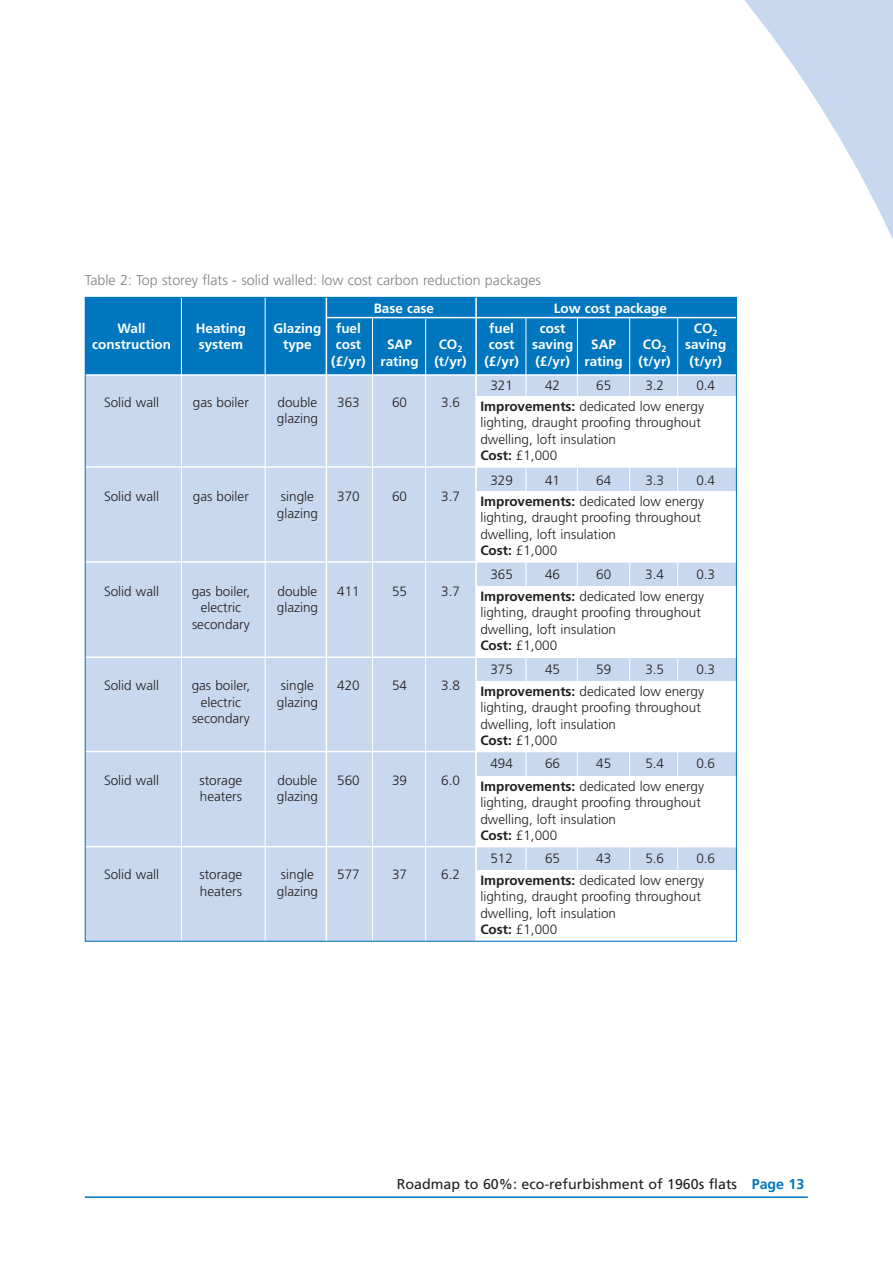
<style>
.page{position:relative;width:893px;height:1263px;background:#fff}
.page>*{position:absolute;margin:0;border:0;box-sizing:border-box;transform-origin:0 0}
.t1{font:300 14.25px "Frutiger";color:#808284}
.t2{font:14.25px "Frutiger";color:#231f20}
.t3{font:300 13.5px/16.5px "Frutiger";color:#231f20}
.t4{font:700 13.5px "Frutiger";color:#fff}
.s1{font-weight:700}
.s2{font-weight:700;color:#0076bf}
</style>
<div class="page">
<hr style="left:85px;top:1196px;width:723px;height:2px;background:#0076bf">
<div style="left:85px;top:370px;width:652px;height:572px;background:#c7d8ef"></div>
<div style="left:85px;top:297px;width:652px;height:77px;background:#0076bf"></div>
<hr style="left:326px;top:297px;width:1px;height:645px;background:#fff">
<hr style="left:475px;top:297px;width:2px;height:672px;background:#fff">
<hr style="left:85px;top:561px;width:652px;height:2px;background:#fff">
<hr style="left:85px;top:466px;width:652px;height:2px;background:#fff">
<div style="left:476px;top:396px;width:261px;height:71px;background:#fff"></div>
<div style="left:476px;top:491px;width:261px;height:71px;background:#fff"></div>
<div style="left:476px;top:586px;width:261px;height:71px;background:#fff"></div>
<hr style="left:85px;top:657px;width:652px;height:1px;background:#fff">
<hr style="left:326px;top:317px;width:411px;height:1px;background:#fff">
<hr style="left:85px;top:374px;width:652px;height:2px;background:#fff">
<hr style="left:181px;top:297px;width:1px;height:645px;background:#fff">
<hr style="left:265px;top:297px;width:1px;height:645px;background:#fff">
<hr style="left:372px;top:318px;width:1px;height:624px;background:#fff">
<hr style="left:425px;top:319px;width:1px;height:627px;background:#fff">
<hr style="left:526px;top:318px;width:1px;height:626px;background:#fff">
<hr style="left:577px;top:317px;width:1px;height:623px;background:#fff">
<hr style="left:629px;top:318px;width:1px;height:621px;background:#fff">
<hr style="left:677px;top:318px;width:1px;height:623px;background:#fff">
<div style="left:476px;top:681px;width:261px;height:71px;background:#fff"></div>
<hr style="left:85px;top:751px;width:652px;height:1px;background:#fff">
<div style="left:476px;top:776px;width:261px;height:71px;background:#fff"></div>
<hr style="left:85px;top:846px;width:652px;height:1px;background:#fff">
<div style="left:476px;top:871px;width:261px;height:70px;background:#fff"></div>
<svg style="left:744px;top:0;width:149px;height:239px"></svg>
<p class="t1" style="left:85px;top:274px;width:458px">Table 2: Top storey flats - solid walled: low cost carbon reduction packages</p>
<p class="t4" style="left:374px;top:303px;width:62px">Base case</p>
<p class="t4" style="left:554px;top:303px;width:115px">Low cost package</p>
<p class="t4" style="left:118px;top:322px;width:30px">Wall</p>
<p class="t4" style="left:196px;top:322px;width:52px">Heating</p>
<p class="t4" style="left:273px;top:322px;width:89px">Glazing fuel</p>
<p class="t4" style="left:489px;top:322px;width:26px">fuel</p>
<p class="t4" style="left:540px;top:322px;width:27px">cost</p>
<p class="t4" style="left:694px;top:322px;width:25px">CO<sub>2</sub></p>
<p class="t4" style="left:92px;top:339px;width:80px">construction</p>
<p class="t4" style="left:199px;top:339px;width:46px">system</p>
<p class="t4" style="left:283px;top:339px;width:30px">type</p>
<p class="t4" style="left:336px;top:339px;width:27px">cost</p>
<p class="t4" style="left:387px;top:339px;width:26px">SAP</p>
<p class="t4" style="left:439px;top:339px;width:25px">CO<sub>2</sub></p>
<p class="t4" style="left:489px;top:339px;width:27px">cost</p>
<p class="t4" style="left:532px;top:339px;width:43px">saving</p>
<p class="t4" style="left:591px;top:339px;width:26px">SAP</p>
<p class="t4" style="left:643px;top:339px;width:25px">CO<sub>2</sub></p>
<p class="t4" style="left:685px;top:339px;width:43px">saving</p>
<p class="t4" style="left:331px;top:355px;width:137px">(£/yr) rating (t/yr)</p>
<p class="t4" style="left:484px;top:355px;width:188px">(£/yr) (£/yr) rating (t/yr)</p>
<p class="t4" style="left:689px;top:355px;width:34px">(t/yr)</p>
<p class="t3" style="left:104px;top:395px;width:57px">Solid wall</p>
<p class="t3" style="left:193px;top:395px;width:57px">gas boiler</p>
<p class="t3" style="left:278px;top:395px;width:41px">double</p>
<p class="t3" style="left:337px;top:395px;width:24px">363</p>
<p class="t3" style="left:392px;top:395px;width:17px">60</p>
<p class="t3" style="left:441px;top:395px;width:20px">3.6</p>
<p class="t3" style="left:277px;top:412px;width:43px">glazing</p>
<p class="t3" style="left:104px;top:490px;width:57px">Solid wall</p>
<p class="t3" style="left:193px;top:490px;width:57px">gas boiler</p>
<p class="t3" style="left:281px;top:490px;width:35px">single</p>
<p class="t3" style="left:337px;top:490px;width:24px">370</p>
<p class="t3" style="left:392px;top:490px;width:17px">60</p>
<p class="t3" style="left:441px;top:490px;width:20px">3.7</p>
<p class="t3" style="left:277px;top:506px;width:43px">glazing</p>
<p class="t3" style="left:104px;top:584px;width:57px">Solid wall</p>
<p class="t3" style="left:192px;top:584px;width:60px">gas boiler,</p>
<p class="t3" style="left:278px;top:584px;width:41px">double</p>
<p class="t3" style="left:337px;top:584px;width:24px">411</p>
<p class="t3" style="left:392px;top:584px;width:17px">55</p>
<p class="t3" style="left:441px;top:584px;width:20px">3.7</p>
<p class="t3" style="left:201px;top:601px;width:42px">electric</p>
<p class="t3" style="left:277px;top:601px;width:43px">glazing</p>
<p class="t3" style="left:192px;top:617px;width:59px">secondary</p>
<p class="t3" style="left:104px;top:679px;width:57px">Solid wall</p>
<p class="t3" style="left:192px;top:679px;width:60px">gas boiler,</p>
<p class="t3" style="left:281px;top:679px;width:35px">single</p>
<p class="t3" style="left:337px;top:679px;width:24px">420</p>
<p class="t3" style="left:392px;top:679px;width:17px">54</p>
<p class="t3" style="left:441px;top:679px;width:20px">3.8</p>
<p class="t3" style="left:201px;top:695px;width:42px">electric</p>
<p class="t3" style="left:277px;top:695px;width:43px">glazing</p>
<p class="t3" style="left:192px;top:712px;width:59px">secondary</p>
<p class="t3" style="left:104px;top:773px;width:57px">Solid wall</p>
<p class="t3" style="left:200px;top:773px;width:44px">storage</p>
<p class="t3" style="left:278px;top:773px;width:41px">double</p>
<p class="t3" style="left:337px;top:773px;width:24px">560</p>
<p class="t3" style="left:392px;top:773px;width:17px">39</p>
<p class="t3" style="left:441px;top:773px;width:20px">6.0</p>
<p class="t3" style="left:200px;top:790px;width:43px">heaters</p>
<p class="t3" style="left:277px;top:790px;width:43px">glazing</p>
<p class="t3" style="left:104px;top:868px;width:57px">Solid wall</p>
<p class="t3" style="left:200px;top:868px;width:44px">storage</p>
<p class="t3" style="left:281px;top:868px;width:35px">single</p>
<p class="t3" style="left:337px;top:868px;width:24px">577</p>
<p class="t3" style="left:392px;top:868px;width:17px">37</p>
<p class="t3" style="left:441px;top:868px;width:20px">6.2</p>
<p class="t3" style="left:200px;top:884px;width:43px">heaters</p>
<p class="t3" style="left:277px;top:884px;width:43px">glazing</p>
<p class="t3" style="left:490px;top:379px;width:24px">321</p>
<p class="t3" style="left:545px;top:379px;width:17px">42</p>
<p class="t3" style="left:596px;top:379px;width:17px">65</p>
<p class="t3" style="left:645px;top:379px;width:20px">3.2</p>
<p class="t3" style="left:696px;top:379px;width:20px">0.4</p>
<p class="t3" style="left:480px;top:399px;width:225px"><span class="s1">Improvements:</span> dedicated low energy lighting, draught proofing throughout dwelling, loft insulation<br><span class="s1">Cost:</span> £1,000</p>
<p class="t3" style="left:480px;top:494px;width:225px"><span class="s1">Improvements:</span> dedicated low energy lighting, draught proofing throughout dwelling, loft insulation<br><span class="s1">Cost:</span> £1,000</p>
<p class="t3" style="left:480px;top:589px;width:225px"><span class="s1">Improvements:</span> dedicated low energy lighting, draught proofing throughout dwelling, loft insulation<br><span class="s1">Cost:</span> £1,000</p>
<p class="t3" style="left:490px;top:473px;width:24px">329</p>
<p class="t3" style="left:545px;top:473px;width:17px">41</p>
<p class="t3" style="left:596px;top:473px;width:17px">64</p>
<p class="t3" style="left:645px;top:473px;width:20px">3.3</p>
<p class="t3" style="left:696px;top:473px;width:20px">0.4</p>
<p class="t3" style="left:490px;top:568px;width:24px">365</p>
<p class="t3" style="left:545px;top:568px;width:17px">46</p>
<p class="t3" style="left:596px;top:568px;width:17px">60</p>
<p class="t3" style="left:645px;top:568px;width:20px">3.4</p>
<p class="t3" style="left:696px;top:568px;width:20px">0.3</p>
<p class="t3" style="left:490px;top:662px;width:24px">375</p>
<p class="t3" style="left:545px;top:662px;width:17px">45</p>
<p class="t3" style="left:596px;top:662px;width:17px">59</p>
<p class="t3" style="left:645px;top:662px;width:20px">3.5</p>
<p class="t3" style="left:696px;top:662px;width:20px">0.3</p>
<p class="t3" style="left:480px;top:684px;width:225px"><span class="s1">Improvements:</span> dedicated low energy lighting, draught proofing throughout dwelling, loft insulation<br><span class="s1">Cost:</span> £1,000</p>
<p class="t3" style="left:480px;top:779px;width:225px"><span class="s1">Improvements:</span> dedicated low energy lighting, draught proofing throughout dwelling, loft insulation<br><span class="s1">Cost:</span> £1,000</p>
<p class="t3" style="left:480px;top:873px;width:225px"><span class="s1">Improvements:</span> dedicated low energy lighting, draught proofing throughout dwelling, loft insulation<br><span class="s1">Cost:</span> £1,000</p>
<p class="t3" style="left:490px;top:757px;width:24px">494</p>
<p class="t3" style="left:545px;top:757px;width:17px">66</p>
<p class="t3" style="left:596px;top:757px;width:17px">45</p>
<p class="t3" style="left:645px;top:757px;width:20px">5.4</p>
<p class="t3" style="left:696px;top:757px;width:20px">0.6</p>
<p class="t3" style="left:490px;top:851px;width:24px">512</p>
<p class="t3" style="left:545px;top:851px;width:17px">65</p>
<p class="t3" style="left:596px;top:851px;width:17px">43</p>
<p class="t3" style="left:645px;top:851px;width:20px">5.6</p>
<p class="t3" style="left:696px;top:851px;width:20px">0.6</p>
<p class="t2" style="left:397px;top:1178px;width:409px">Roadmap to 60%: eco-refurbishment of 1960s flats <span class="s2">Page 13</span></p>
</div>
